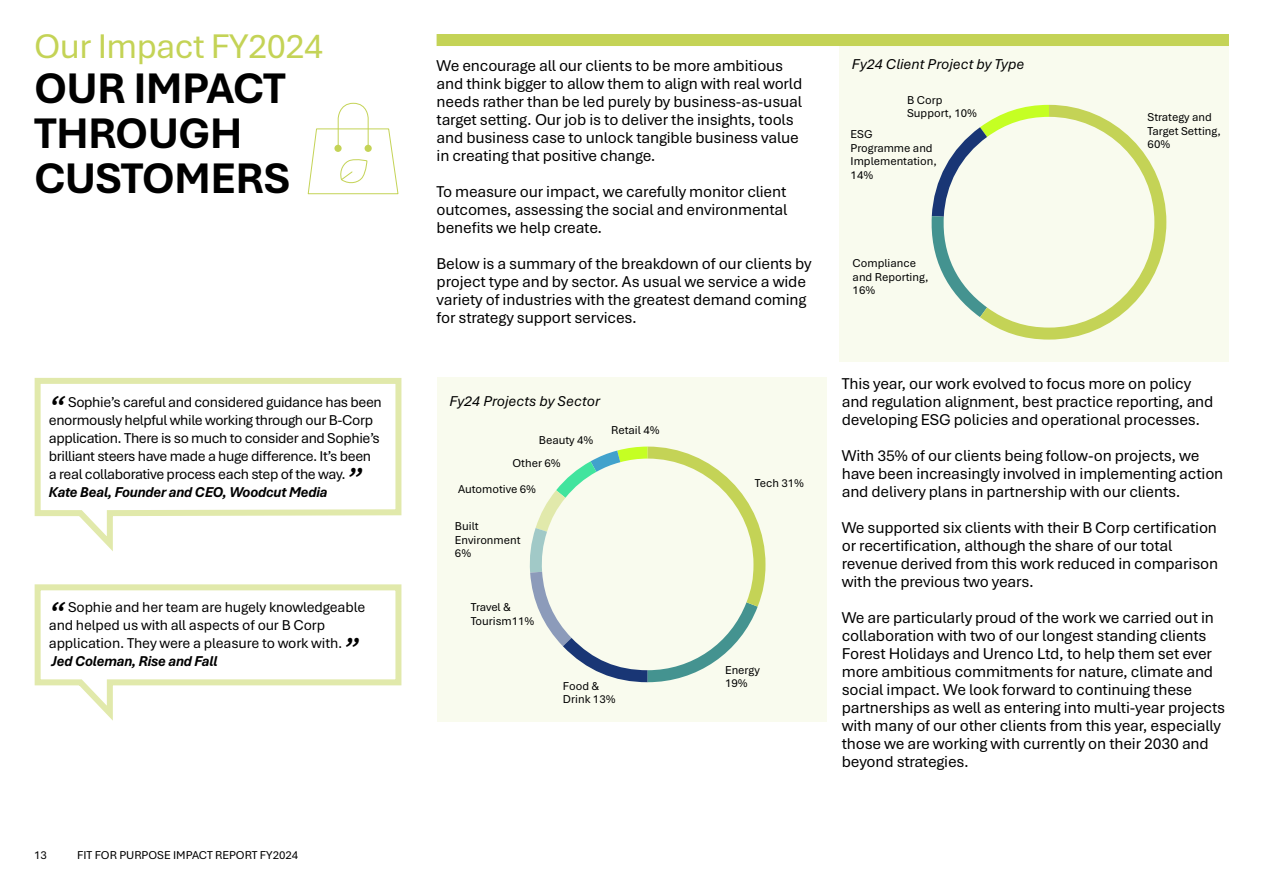
<style>
.page{position:relative;width:1263px;height:893px;background:#fff}
.page>*{position:absolute;margin:0;border:0;box-sizing:border-box;transform-origin:0 0}
.t1{font:700 45px/45px "Aptos";letter-spacing:-.015em;color:#000}
.t2{font:36px "Aptos";letter-spacing:-.015em;color:#c4d356}
.t3{font:italic 36px "Aptos";color:#000}
.t4{font:16.5px/18px "Aptos";letter-spacing:-.01em;color:#000}
.t5{font:15px/18px "Aptos";letter-spacing:-.025em;color:#000}
.t6{font:italic 700 15px "Aptos Display";letter-spacing:-.01em;color:#000}
.t7{font:italic 15px "Aptos";color:#000}
.t8{font:12px/13.5px "Aptos";color:#000}
</style>
<div class="page">
<svg style="left:307px;top:102px;width:92px;height:93px"></svg>
<svg style="left:34px;top:377px;width:368px;height:174px"></svg>
<svg style="left:34px;top:584px;width:368px;height:137px"></svg>
<div style="left:437px;top:378px;width:389px;height:344px;background:#f9fbee"></div>
<svg style="left:529px;top:447px;width:236px;height:235px"></svg>
<div style="left:839px;top:46px;width:390px;height:315px;background:#f9fbee"></div>
<svg style="left:931px;top:105px;width:235px;height:235px"></svg>
<div style="left:437px;top:34px;width:792px;height:12px;background:#c4d356"></div>
<p class="t2" style="left:34px;top:21px;width:291px">Our Impact FY2024</p>
<p class="t1" style="left:34px;top:64px;width:258px">OUR IMPACT<br>THROUGH<br>CUSTOMERS</p>
<p class="t3" style="left:49px;top:384px;width:18px">“</p>
<p class="t5" style="left:49px;top:392px;width:334px;text-indent:19px">Sophie’s careful and considered guidance has been enormously helpful while working through our B-Corp application. There is so much to consider and Sophie’s brilliant steers have made a huge difference. It’s been a real collaborative process each step of the way.</p>
<p class="t6" style="left:49px;top:481px;width:280px">Kate Beal, Founder and CEO, Woodcut Media</p>
<p class="t3" style="left:345px;top:456px;width:18px">”</p>
<p class="t3" style="left:49px;top:589px;width:18px">“</p>
<p class="t5" style="left:49px;top:598px;width:318px;text-indent:19px">Sophie and her team are hugely knowledgeable and helped us with all aspects of our B Corp application. They were a pleasure to work with.</p>
<p class="t6" style="left:52px;top:651px;width:167px">Jed Coleman, Rise and Fall</p>
<p class="t3" style="left:342px;top:625px;width:18px">”</p>
<p class="t8" style="left:34px;top:847px;width:14px">13</p>
<p class="t8" style="left:77px;top:847px;width:223px">FIT FOR PURPOSE IMPACT REPORT FY2024</p>
<p class="t4" style="left:437px;top:56px;width:348px">We encourage all our clients to be more ambitious</p>
<p class="t4" style="left:437px;top:74px;width:367px">and think bigger to allow them to align with real world needs rather than be led purely by business-as-usual target setting. Our job is to deliver the insights, tools and business case to unlock tangible business value in creating that positive change.</p>
<p class="t4" style="left:437px;top:182px;width:352px;text-align:justify">To measure our impact, we carefully monitor client outcomes, assessing the social and environmental benefits we help create.</p>
<p class="t4" style="left:437px;top:254px;width:376px">Below is a summary of the breakdown of our clients by project type and by sector. As usual we service a wide variety of industries with the greatest demand coming for strategy support services.</p>
<p class="t7" style="left:449px;top:390px;width:152px">Fy24 Projects by Sector</p>
<p class="t8" style="left:539px;top:433px;width:56px">Beauty 4%</p>
<p class="t8" style="left:512px;top:456px;width:50px">Other 6%</p>
<p class="t8" style="left:458px;top:482px;width:80px">Automotive 6%</p>
<p class="t8" style="left:611px;top:423px;width:50px">Retail 4%</p>
<p class="t8" style="left:455px;top:519px;width:67px">Built<br>Environment<br>6%</p>
<p class="t8" style="left:471px;top:600px;width:65px">Travel &amp;<br>Tourism11%</p>
<p class="t8" style="left:755px;top:476px;width:51px">Tech 31%</p>
<p class="t8" style="left:725px;top:663px;width:36px">Energy</p>
<p class="t8" style="left:563px;top:678px;width:38px">Food &amp;</p>
<p class="t8" style="left:725px;top:676px;width:24px">19%</p>
<p class="t8" style="left:563px;top:692px;width:54px">Drink 13%</p>
<p class="t7" style="left:852px;top:54px;width:174px">Fy24 Client Project by Type</p>
<p class="t8" style="left:907px;top:93px;width:72px">B Corp<br>Support, 10%</p>
<p class="t8" style="left:850px;top:127px;width:88px">ESG<br>Programme and<br>Implementation,<br>14%</p>
<p class="t8" style="left:853px;top:256px;width:77px">Compliance and Reporting,<br>16%</p>
<p class="t8" style="left:1148px;top:110px;width:75px">Strategy and<br>Target Setting,<br>60%</p>
<p class="t4" style="left:842px;top:373px;width:373px">This year, our work evolved to focus more on policy and regulation alignment, best practice reporting, and developing ESG policies and operational processes.</p>
<p class="t4" style="left:842px;top:445px;width:383px">With 35% of our clients being follow-on projects, we have been increasingly involved in implementing action and delivery plans in partnership with our clients.</p>
<p class="t4" style="left:842px;top:517px;width:378px">We supported six clients with their B Corp certification or recertification, although the share of our total revenue derived from this work reduced in comparison with the previous two years.</p>
<p class="t4" style="left:842px;top:607px;width:385px">We are particularly proud of the work we carried out in collaboration with two of our longest standing clients Forest Holidays and Urenco Ltd, to help them set ever more ambitious commitments for nature, climate and social impact. We look forward to continuing these partnerships as well as entering into multi-year projects with many of our other clients from this year, especially those we are working with currently on their 2030 and beyond strategies.</p>
</div>
